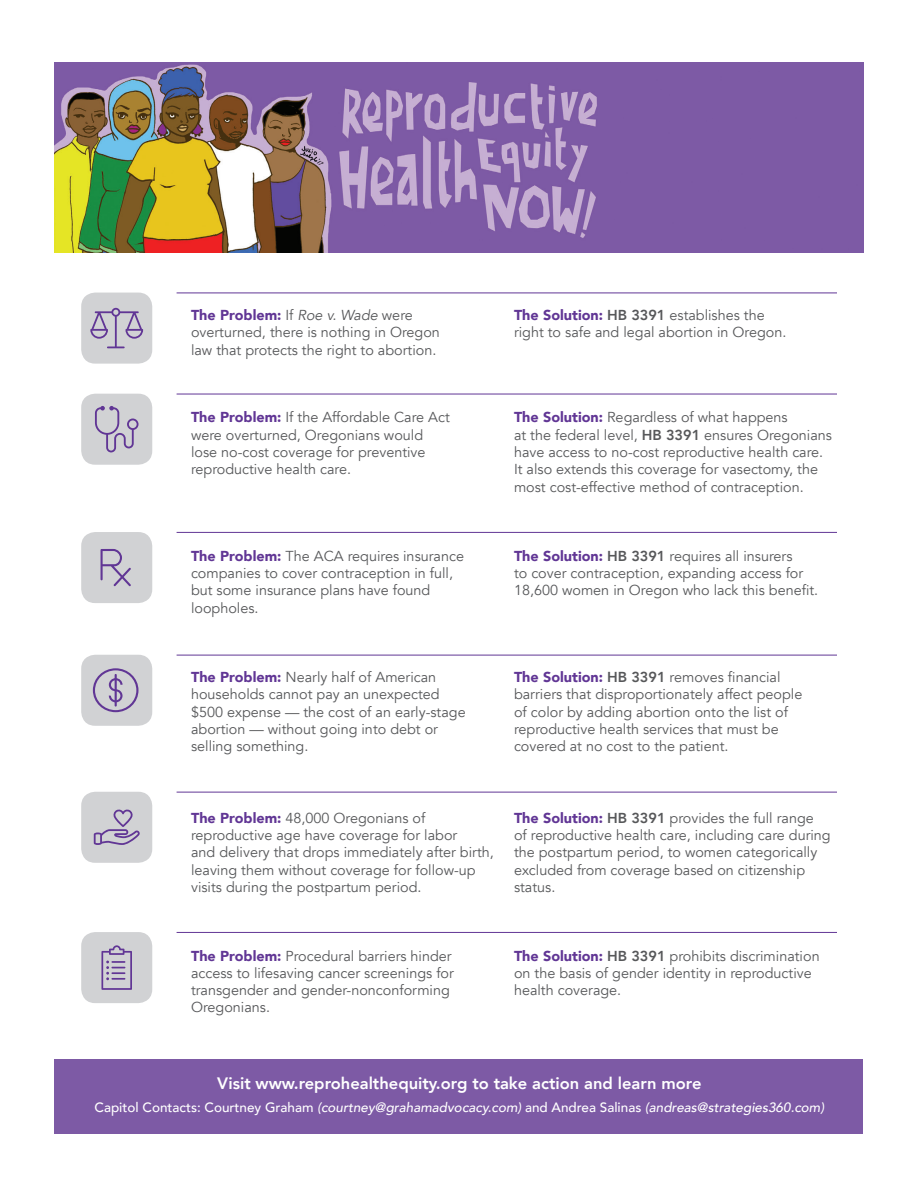
<style>
.page{position:relative;width:918px;height:1188px;background:#fff}
.page>*{position:absolute;margin:0;border:0;box-sizing:border-box;transform-origin:0 0}
.t1{font:800 16.5px "Avenir";color:#fff}
.t2{font:14.4px/17.2px "Avenir";color:#57585a}
.t3{font:italic 500 13.5px "Avenir";color:#fff}
.s1{font-weight:900;color:#613695}
.s2{font-style:italic}
.s3{font-weight:800}
.s4{font-style:normal}
</style>
<div class="page">
<div style="left:55px;top:1060px;width:808px;height:74px;background:#7d5aa5"></div>
<img style="left:55px;top:63px;width:808px;height:190px">
<div style="left:81px;top:394px;width:71px;height:71px;background:#d1d2d4;border-radius:14px"></div>
<svg style="left:95px;top:406px;width:44px;height:46px"></svg>
<hr style="left:177px;top:394px;width:660px;height:1px;background:#613695">
<div style="left:81px;top:532px;width:71px;height:71px;background:#d1d2d4;border-radius:14px"></div>
<svg style="left:101px;top:549px;width:30px;height:37px"></svg>
<hr style="left:177px;top:532px;width:660px;height:1px;background:#613695">
<div style="left:81px;top:655px;width:71px;height:71px;background:#d1d2d4;border-radius:14px"></div>
<svg style="left:93px;top:668px;width:45px;height:44px"></svg>
<hr style="left:177px;top:655px;width:660px;height:1px;background:#613695">
<div style="left:81px;top:792px;width:71px;height:71px;background:#d1d2d4;border-radius:14px"></div>
<svg style="left:94px;top:809px;width:46px;height:36px"></svg>
<hr style="left:177px;top:792px;width:660px;height:1px;background:#613695">
<div style="left:81px;top:932px;width:71px;height:71px;background:#d1d2d4;border-radius:14px"></div>
<svg style="left:101px;top:945px;width:31px;height:45px"></svg>
<hr style="left:177px;top:932px;width:660px;height:1px;background:#613695">
<hr style="left:177px;top:293px;width:660px;height:1px;background:#613695">
<div style="left:81px;top:293px;width:71px;height:71px;background:#d1d2d4;border-radius:14px"></div>
<svg style="left:90px;top:308px;width:53px;height:40px"></svg>
<p class="t2" style="left:191px;top:307px;width:250px"><span class="s1">The Problem:</span> If <span class="s2">Roe v. Wade</span> were overturned, there is nothing in Oregon law that protects the right to abortion.</p>
<p class="t2" style="left:514px;top:307px;width:274px"><span class="s1">The Solution:</span> <span class="s3">HB 3391</span> establishes the right to safe and legal abortion in Oregon.</p>
<p class="t2" style="left:191px;top:409px;width:260px"><span class="s1">The Problem:</span> If the Affordable Care Act were overturned, Oregonians would lose no-cost coverage for preventive reproductive health care.</p>
<p class="t2" style="left:514px;top:409px;width:320px"><span class="s1">The Solution:</span> Regardless of what happens<br>at the federal level, <span class="s3">HB 3391</span> ensures Oregonians have access to no-cost reproductive health care.<br>It also extends this coverage for vasectomy, the most cost-effective method of contraception.</p>
<p class="t2" style="left:191px;top:548px;width:275px"><span class="s1">The Problem:</span> The ACA requires insurance companies to cover contraception in full, but some insurance plans have found loopholes.</p>
<p class="t2" style="left:514px;top:548px;width:306px"><span class="s1">The Solution:</span> <span class="s3">HB 3391</span> requires all insurers<br>to cover contraception, expanding access for<br>18,600 women in Oregon who lack this benefit.</p>
<p class="t2" style="left:191px;top:669px;width:276px"><span class="s1">The Problem:</span> Nearly half of American households cannot pay an unexpected $500 expense — the cost of an early-stage abortion — without going into debt or selling something.</p>
<p class="t2" style="left:514px;top:669px;width:290px"><span class="s1">The Solution:</span> <span class="s3">HB 3391</span> removes financial barriers that disproportionately affect people of color by adding abortion onto the list of reproductive health services that must be covered at no cost to the patient.</p>
<p class="t2" style="left:191px;top:810px;width:304px"><span class="s1">The Problem:</span> 48,000 Oregonians of reproductive age have coverage for labor<br>and delivery that drops immediately after birth, leaving them without coverage for follow-up visits during the postpartum period.</p>
<p class="t2" style="left:514px;top:810px;width:318px"><span class="s1">The Solution:</span> <span class="s3">HB 3391</span> provides the full range<br>of reproductive health care, including care during the postpartum period, to women categorically excluded from coverage based on citizenship status.</p>
<p class="t2" style="left:191px;top:947px;width:264px"><span class="s1">The Problem:</span> Procedural barriers hinder access to lifesaving cancer screenings for transgender and gender-nonconforming Oregonians.</p>
<p class="t2" style="left:514px;top:947px;width:307px"><span class="s1">The Solution:</span> <span class="s3">HB 3391</span> prohibits discrimination on the basis of gender identity in reproductive health coverage.</p>
<p class="t1" style="left:217px;top:1071px;width:486px">Visit www.reprohealthequity.org to take action and learn more</p>
<p class="t3" style="left:95px;top:1099px;width:731px"><span class="s4">Capitol Contacts: Courtney Graham</span> (courtney@grahamadvocacy.com) <span class="s4">and Andrea Salinas</span> (andreas@strategies360.com)</p>
</div>
